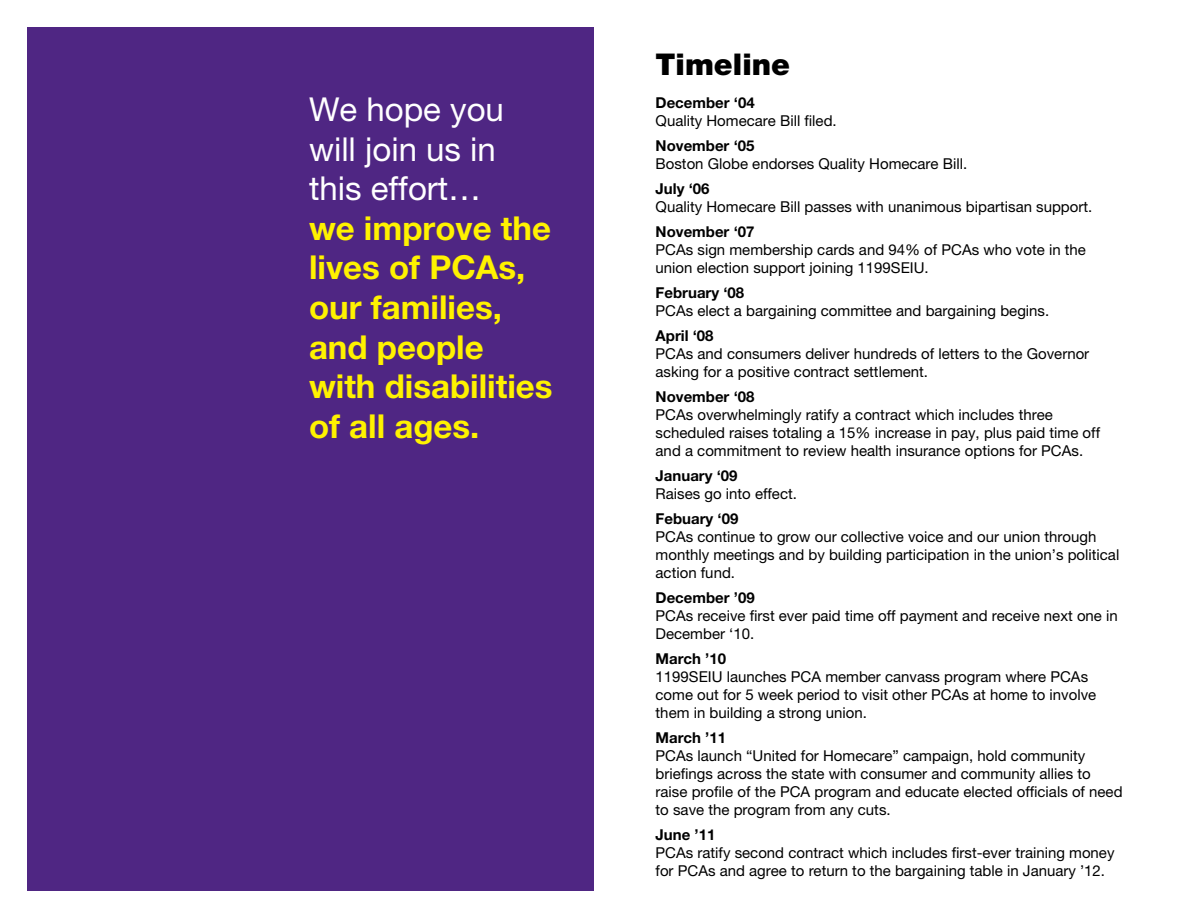
<style>
.page{position:relative;width:1188px;height:918px;background:#fff}
.page>*{position:absolute;margin:0;border:0;box-sizing:border-box;transform-origin:0 0}
.t1{font:700 33px/39.6px "Helvetica Neue LT Pro";color:#fff200}
.t2{font:33px/39.6px "Helvetica Neue LT Pro";color:#fff}
.t3{font:900 30px "Helvetica Neue LT Pro";color:#000}
.t4{font:15px/18px "Helvetica Neue LT Pro";color:#000}
.t5{font:700 15px "Helvetica Neue LT Pro";color:#000}
</style>
<div class="page">
<div style="left:27px;top:27px;width:567px;height:864px;background:#4f2683"></div>
<h1 class="t2" style="left:309px;top:89px;width:196px">We hope you will join us in this effort…</h1>
<h1 class="t1" style="left:309px;top:208px;width:245px">we improve the lives of PCAs, our families, and people with disabilities of all ages.</h1>
<h2 class="t3" style="left:656px;top:47px;width:136px">Timeline</h2>
<p class="t5" style="left:656px;top:94px;width:101px">December ‘04</p>
<p class="t4" style="left:656px;top:112px;width:183px">Quality Homecare Bill filed.</p>
<p class="t5" style="left:656px;top:137px;width:100px">November ‘05</p>
<p class="t4" style="left:656px;top:155px;width:313px">Boston Globe endorses Quality Homecare Bill.</p>
<p class="t5" style="left:656px;top:180px;width:55px">July ‘06</p>
<p class="t4" style="left:656px;top:198px;width:438px">Quality Homecare Bill passes with unanimous bipartisan support.</p>
<p class="t5" style="left:656px;top:223px;width:100px">November ‘07</p>
<p class="t4" style="left:656px;top:241px;width:432px">PCAs sign membership cards and 94% of PCAs who vote in the union election support joining 1199SEIU.</p>
<p class="t5" style="left:656px;top:284px;width:90px">February ‘08</p>
<p class="t4" style="left:656px;top:302px;width:395px">PCAs elect a bargaining committee and bargaining begins.</p>
<p class="t5" style="left:656px;top:327px;width:60px">April ‘08</p>
<p class="t4" style="left:656px;top:345px;width:435px">PCAs and consumers deliver hundreds of letters to the Governor asking for a positive contract settlement.</p>
<p class="t5" style="left:656px;top:388px;width:100px">November ‘08</p>
<p class="t4" style="left:656px;top:406px;width:446px">PCAs overwhelmingly ratify a contract which includes three scheduled raises totaling a 15% increase in pay, plus paid time off and a commitment to review health insurance options for PCAs.</p>
<p class="t5" style="left:656px;top:467px;width:83px">January ‘09</p>
<p class="t4" style="left:656px;top:485px;width:143px">Raises go into effect.</p>
<p class="t5" style="left:656px;top:510px;width:84px">Febuary ‘09</p>
<p class="t4" style="left:656px;top:528px;width:465px">PCAs continue to grow our collective voice and our union through monthly meetings and by building participation in the union’s political action fund.</p>
<p class="t5" style="left:656px;top:589px;width:101px">December ’09</p>
<p class="t4" style="left:656px;top:607px;width:464px">PCAs receive first ever paid time off payment and receive next one in<br>December ‘10.</p>
<p class="t5" style="left:656px;top:650px;width:72px">March ’10</p>
<p class="t4" style="left:656px;top:668px;width:442px">1199SEIU launches PCA member canvass program where PCAs come out for 5 week period to visit other PCAs at home to involve them in building a strong union.</p>
<p class="t5" style="left:656px;top:729px;width:72px">March ’11</p>
<p class="t4" style="left:656px;top:747px;width:468px">PCAs launch “United for Homecare” campaign, hold community briefings across the state with consumer and community allies to raise profile of the PCA program and educate elected officials of need to save the program from any cuts.</p>
<p class="t5" style="left:656px;top:826px;width:61px">June ’11</p>
<p class="t4" style="left:656px;top:844px;width:460px">PCAs ratify second contract which includes first-ever training money for PCAs and agree to return to the bargaining table in January ’12.</p>
</div>
